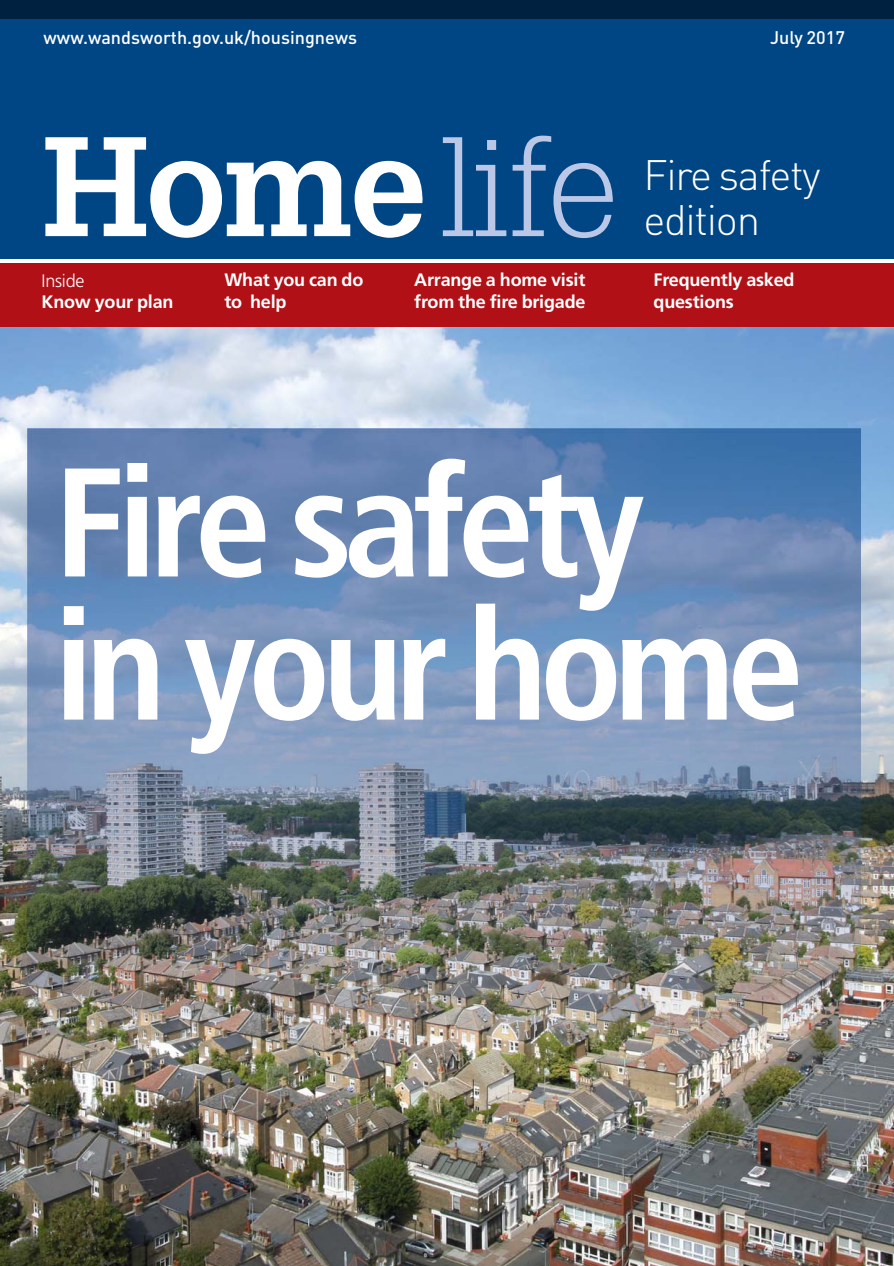
<style>
.page{position:relative;width:894px;height:1266px;background:#fff}
.page>*{position:absolute;margin:0;border:0;box-sizing:border-box;transform-origin:0 0}
.t1{font:700 condensed 154.5px/143.1px "Frutiger LT";letter-spacing:-.05em;color:#fff}
.t2{font:700 138px "Glypha LT";color:#fff}
.t3{font:42px/45px "DIN Light Alternate";letter-spacing:-.03em;color:#fff}
.t4{font:700 18px/21.6px "Frutiger LT";letter-spacing:-.01em;color:#fff}
.t5{font:500 18px "DIN";color:#fff}
.t6{font:300 18px "Frutiger LT";letter-spacing:-.01em;color:#fff}
.s1{font-weight:300;color:#bac7e6}
</style>
<div class="page">
<img style="left:0;top:326px;width:893px;height:939px">
<div style="left:0;top:0;width:893px;height:29px;background:#002240"></div>
<div style="left:0;top:19px;width:893px;height:239px;background:#004684"></div>
<div style="left:0;top:263px;width:893px;height:63px;background:#b01016"></div>
<img style="left:28px;top:428px;width:832px;height:624px">
<p class="t5" style="left:44px;top:31px;width:315px">www.wandsworth.gov.uk/housingnews</p>
<p class="t5" style="left:770px;top:31px;width:76px">July 2017</p>
<h2 class="t2" style="left:42px;top:136px;width:576px">Home<span class="s1">life</span></h2>
<p class="t6" style="left:42px;top:273px;width:45px">Inside</p>
<p class="t4" style="left:42px;top:292px;width:133px">Know your plan</p>
<h3 class="t3" style="left:643px;top:157px;width:178px">Fire safety edition</h3>
<p class="t4" style="left:224px;top:271px;width:140px">What you can do to help</p>
<p class="t4" style="left:414px;top:271px;width:173px">Arrange a home visit from the fire brigade</p>
<p class="t4" style="left:653px;top:271px;width:142px">Frequently asked questions</p>
<h1 class="t1" style="left:54px;top:464px;width:751px">Fire safety<br>in your home</h1>
</div>
